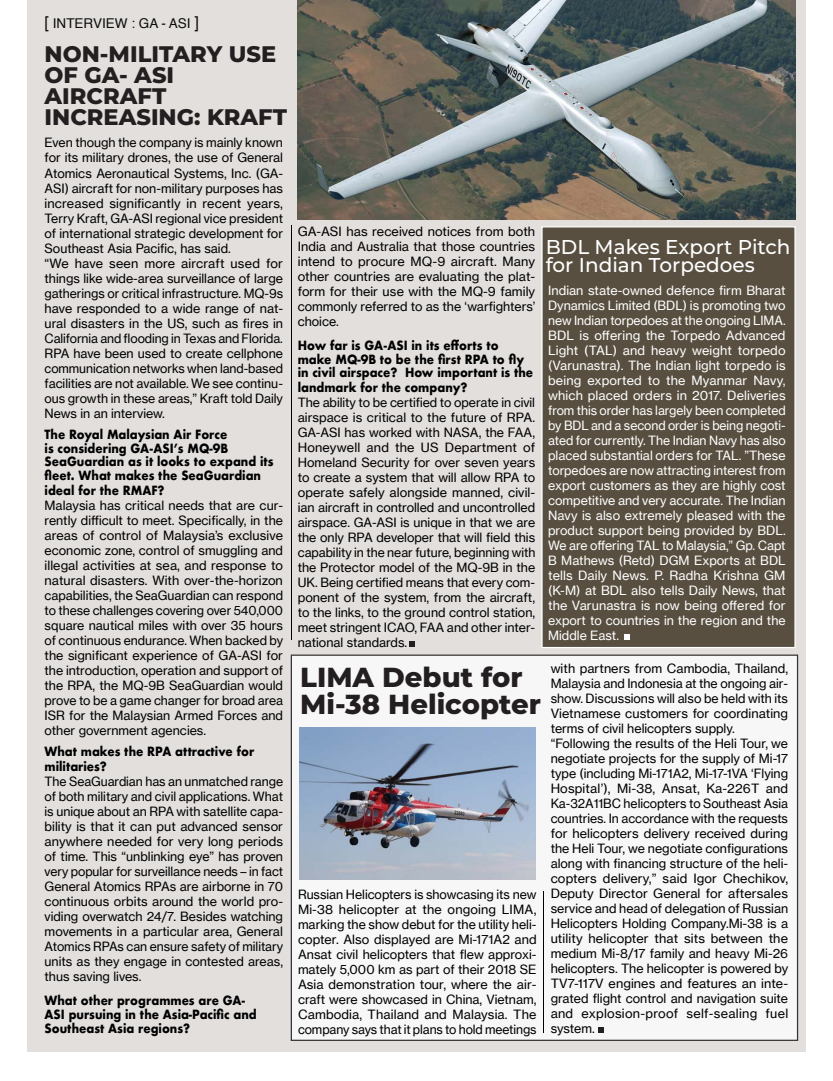
<style>
.page{position:relative;width:833px;height:1081px;background:#fff}
.page>*{position:absolute;margin:0;border:0;box-sizing:border-box;transform-origin:0 0}
.t1{font:800 27.5px/26.2px "Montserrat";color:#231f20}
.t2{font:800 22.5px/21.2px "Montserrat";color:#231f20}
.t3{font:500 20px/18.8px "Montserrat";color:#fff}
.t4{font:13.5px "Helvetica";color:#0c0e0c}
.t5{font:12.5px/15px "N Haas Grotesk TX Pro 55 Rg";color:#000;text-align:justify}
.t6{font:12.5px/15px "N Haas Grotesk TX Pro 55 Rg";color:#fff;text-align:justify}
.t7{font:700 12.38px/13.8px "Futura";color:#000;scale:.91 1}
.s1{font-size:16.38px}
</style>
<div class="page">
<div style="left:27px;top:0;width:778px;height:1052px;background:#e2dfdd"></div>
<div style="left:541px;top:226px;width:254px;height:422px;background:#584f40;border:1px solid #fff"></div>
<div style="left:291px;top:654px;width:507px;height:387px;background:#f8f7f7;border:1px solid #000"></div>
<img style="left:298px;top:0;width:497px;height:220px">
<img style="left:299px;top:727px;width:236px;height:152px">
<hr style="left:291px;top:225px;width:1px;height:415px;background:#000">
<hr style="left:543px;top:891px;width:1px;height:142px;background:#000">
<svg style="left:598px;top:1027px;width:6px;height:6px"></svg>
<svg style="left:624px;top:634px;width:6px;height:5px"></svg>
<svg style="left:409px;top:641px;width:6px;height:6px"></svg>
<p class="t4" style="left:45px;top:13px;width:156px"><span class="s1">[</span> INTERVIEW : GA - ASI <span class="s1">]</span></p>
<p class="t2" style="left:45px;top:42px;width:233px">NON-MILITARY USE<br>OF GA- ASI</p>
<p class="t2" style="left:45px;top:84px;width:244px">AIRCRAFT<br>INCREASING: KRAFT</p>
<p class="t5" style="left:45px;top:135px;width:240px">Even though the company is mainly known for its military drones, the use of General Atomics Aeronautical Systems, Inc. (GA-ASI) aircraft for non-military purposes has increased significantly in recent years, Terry Kraft, GA-ASI regional vice president of international strategic development for Southeast Asia Pacific, has said.</p>
<p class="t5" style="left:45px;top:255px;width:240px">“We have seen more aircraft used for things like wide-area surveillance of large gatherings or critical infrastructure. MQ-9s have responded to a wide range of nat&shy;ural disasters in the US, such as fires in California and flooding in Texas and Florida.<br>RPA have been used to create cellphone communication networks when land-based facilities are not available. We see continu&shy;ous growth in these areas,” Kraft told Daily News in an interview.</p>
<p class="t7" style="left:45px;top:427px;width:253px">The Royal Malaysian Air Force<br>is considering GA-ASI’s MQ-9B<br>SeaGuardian as it looks to expand its fleet. What makes the SeaGuardian</p>
<p class="t7" style="left:45px;top:483px;width:133px">ideal for the RMAF?</p>
<p class="t5" style="left:45px;top:498px;width:240px">Malaysia has critical needs that are cur&shy;rently difficult to meet. Specifically, in the areas of control of Malaysia’s exclusive economic zone, control of smuggling and illegal activities at sea, and response to natural disasters. With over-the-horizon capabilities, the SeaGuardian can respond to these challenges covering over 540,000 square nautical miles with over 35 hours of continuous endurance. When backed by the significant experience of GA-ASI for the introduction, operation and support of the RPA, the MQ-9B SeaGuardian would prove to be a game changer for broad area ISR for the Malaysian Armed Forces and other government agencies.</p>
<p class="t7" style="left:45px;top:744px;width:232px;line-height:15px">What makes the RPA attractive for militaries?</p>
<p class="t5" style="left:45px;top:774px;width:240px">The SeaGuardian has an unmatched range of both military and civil applications. What is unique about an RPA with satellite capa&shy;bility is that it can put advanced sensor anywhere needed for very long periods of time. This “unblinking eye” has proven very popular for surveillance needs – in fact General Atomics RPAs are airborne in 70 continuous orbits around the world pro&shy;viding overwatch 24/7. Besides watching movements in a particular area, General Atomics RPAs can ensure safety of military units as they engage in contested areas, thus saving lives.</p>
<p class="t7" style="left:45px;top:993px;width:235px">What other programmes are GA-<br>ASI pursuing in the Asia-Pacific and<br>Southeast Asia regions?</p>
<p class="t5" style="left:298px;top:224px;width:239px">GA-ASI has received notices from both India and Australia that those countries intend to procure MQ-9 aircraft. Many other countries are evaluating the plat&shy;form for their use with the MQ-9 family commonly referred to as the ‘warfighters’ choice.</p>
<p class="t7" style="left:298px;top:338px;width:260px">How far is GA-ASI in its efforts to make MQ-9B to be the first RPA to fly in civil airspace? How important is the</p>
<p class="t7" style="left:298px;top:381px;width:188px">landmark for the company?</p>
<p class="t5" style="left:298px;top:395px;width:239px">The ability to be certified to operate in civil airspace is critical to the future of RPA.<br>GA-ASI has worked with NASA, the FAA, Honeywell and the US Department of Homeland Security for over seven years to create a system that will allow RPA to operate safely alongside manned, civil&shy;ian aircraft in controlled and uncontrolled airspace. GA-ASI is unique in that we are the only RPA developer that will field this capability in the near future, beginning with the Protector model of the MQ-9B in the UK. Being certified means that every com&shy;ponent of the system, from the aircraft, to the links, to the ground control station, meet stringent ICAO, FAA and other inter&shy;national standards.</p>
<p class="t3" style="left:545px;top:236px;width:246px">BDL Makes Export Pitch for Indian Torpedoes</p>
<p class="t6" style="left:548px;top:282px;width:239px">Indian state-owned defence firm Bharat Dynamics Limited (BDL) is promoting two new Indian torpedoes at the ongoing LIMA.<br>BDL is offering the Torpedo Advanced Light (TAL) and heavy weight torpedo (Varunastra). The Indian light torpedo is being exported to the Myanmar Navy, which placed orders in 2017. Deliveries from this order has largely been completed by BDL and a second order is being negoti&shy;ated for currently. The Indian Navy has also placed substantial orders for TAL. ”These torpedoes are now attracting interest from export customers as they are highly cost competitive and very accurate. The Indian Navy is also extremely pleased with the product support being provided by BDL.<br>We are offering TAL to Malaysia,” Gp. Capt B Mathews (Retd) DGM Exports at BDL tells Daily News. P. Radha Krishna GM (K-M) at BDL also tells Daily News, that the Varunastra is now being offered for export to countries in the region and the Middle East.</p>
<p class="t1" style="left:300px;top:663px;width:242px">LIMA Debut for<br>Mi-38 Helicopter</p>
<p class="t5" style="left:298px;top:887px;width:240px">Russian Helicopters is showcasing its new Mi-38 helicopter at the ongoing LIMA, marking the show debut for the utility heli&shy;copter. Also displayed are Mi-171A2 and Ansat civil helicopters that flew approxi&shy;mately 5,000 km as part of their 2018 SE Asia demonstration tour, where the air&shy;craft were showcased in China, Vietnam, Cambodia, Thailand and Malaysia. The company says that it plans to hold meetings</p>
<p class="t5" style="left:550px;top:660px;width:239px">with partners from Cambodia, Thailand, Malaysia and Indonesia at the ongoing air&shy;show. Discussions will also be held with its Vietnamese customers for coordinating terms of civil helicopters supply.</p>
<p class="t5" style="left:550px;top:735px;width:239px">“Following the results of the Heli Tour, we negotiate projects for the supply of Mi-17 type (including Mi-171A2, Mi-17-1VA ‘Flying Hospital’), Mi-38, Ansat, Ka-226T and Ka-32A11BC helicopters to Southeast Asia countries. In accordance with the requests for helicopters delivery received during the Heli Tour, we negotiate configurations along with financing structure of the heli&shy;copters delivery,” said Igor Chechikov, Deputy Director General for aftersales service and head of delegation of Russian Helicopters Holding Company.Mi-38 is a utility helicopter that sits between the medium Mi-8/17 family and heavy Mi-26 helicopters. The helicopter is powered by TV7-117V engines and features an inte&shy;grated flight control and navigation suite and explosion-proof self-sealing fuel system.</p>
</div>
